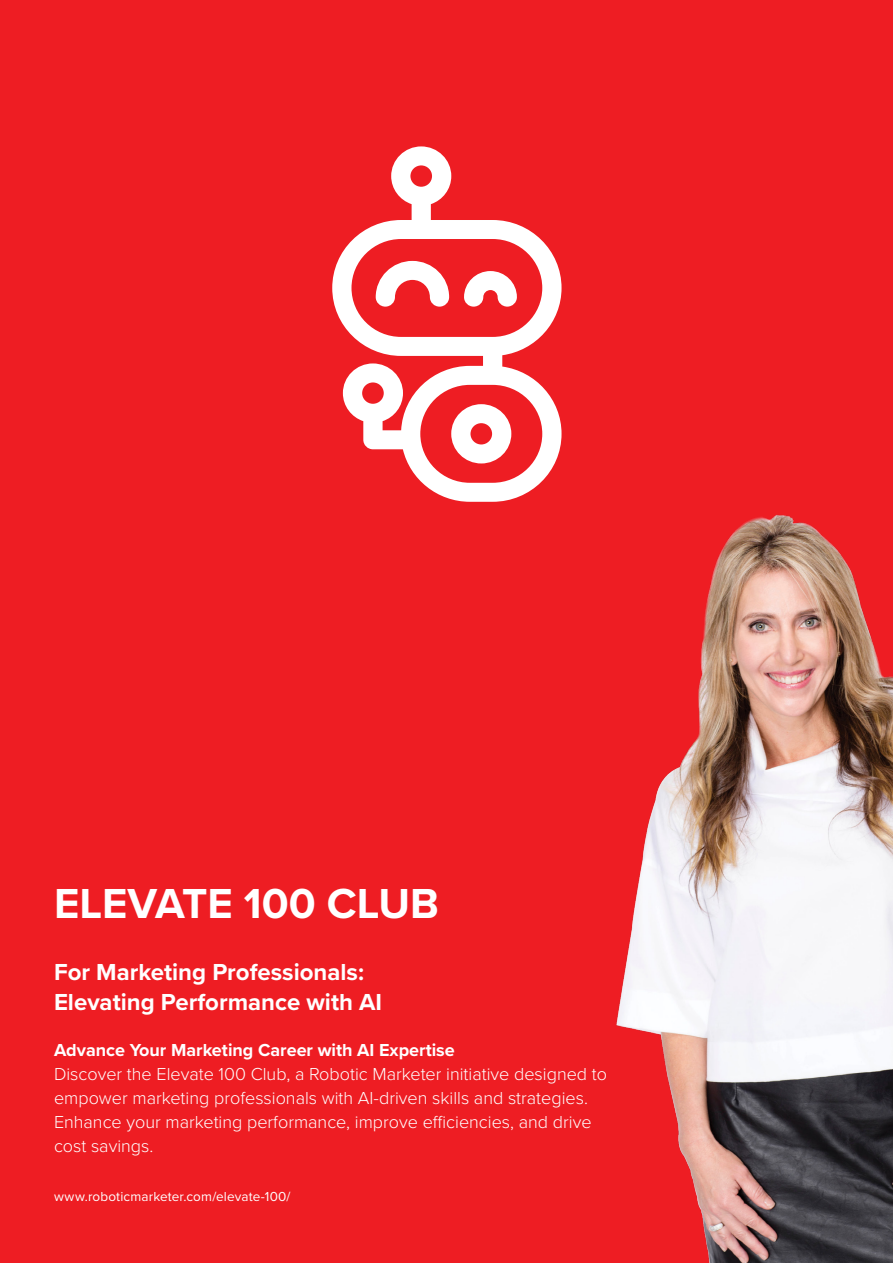
<style>
.page{position:relative;width:893px;height:1263px;background:#ee1d23}
.page>*{position:absolute;margin:0;border:0;box-sizing:border-box;transform-origin:0 0}
.t1{font:700 43.5px "Proxima Nova";color:#fff}
.t2{font:700 24px "Proxima Nova";color:#fff}
.t3{font:300 18px/24px "Proxima Nova";color:#fff}
.t4{font:700 18px "Proxima Nova";color:#fff}
.body{font:13.5px "Proxima Nova";letter-spacing:.01em;color:#fff}
</style>
<div class="page">
<svg style="left:332px;top:146px;width:229px;height:356px"></svg>
<svg style="left:451px;top:404px;width:60px;height:59px"></svg>
<img style="left:616px;top:515px;width:277px;height:748px">
<p class="t1" style="left:54px;top:871px;width:387px">ELEVATE 100 CLUB</p>
<p class="t2" style="left:54px;top:954px;width:312px">For Marketing Professionals:</p>
<p class="t2" style="left:54px;top:984px;width:330px">Elevating Performance with AI</p>
<p class="t4" style="left:54px;top:1037px;width:402px">Advance Your Marketing Career with AI Expertise</p>
<p class="t3" style="left:54px;top:1061px;width:555px">Discover the Elevate 100 Club, a Robotic Marketer initiative designed to empower marketing professionals with AI-driven skills and strategies.</p>
<p class="t3" style="left:54px;top:1109px;width:539px">Enhance your marketing performance, improve efficiencies, and drive cost savings.</p>
<p class="body" style="left:54px;top:1186px;width:238px">www.roboticmarketer.com/elevate-100/</p>
</div>
